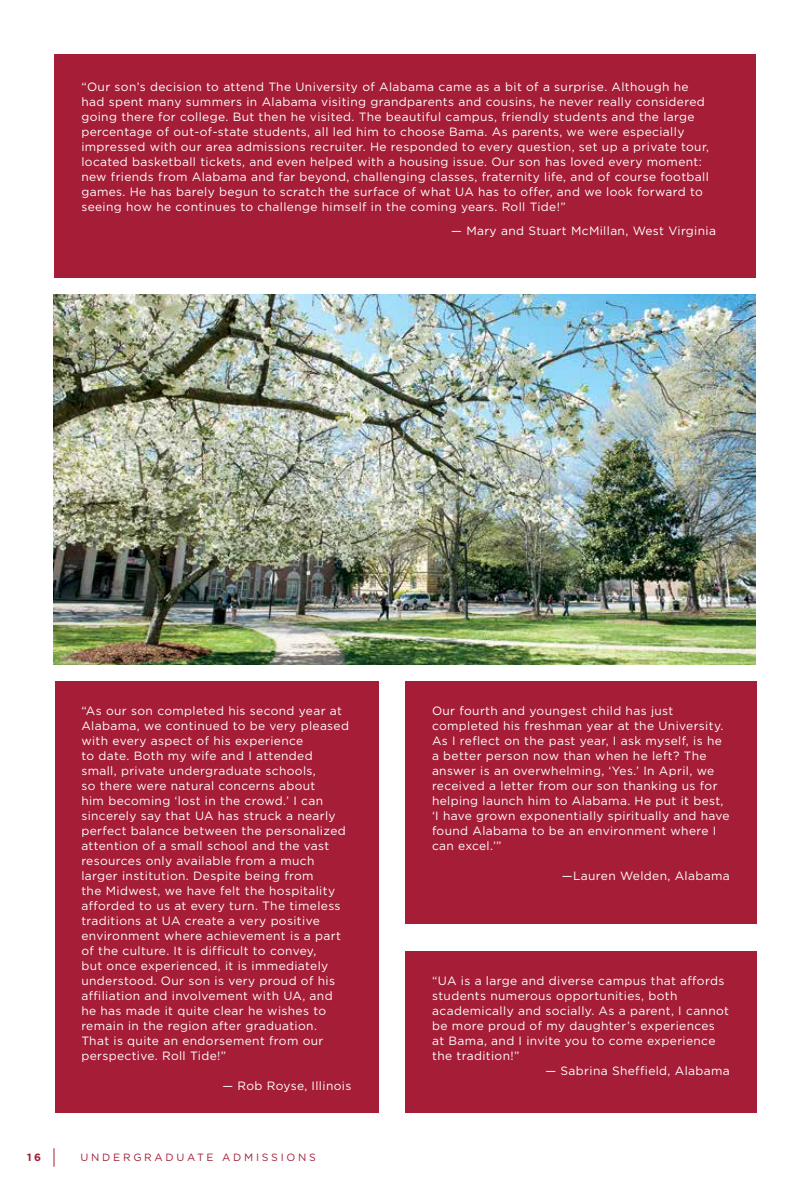
<style>
.page{position:relative;width:810px;height:1188px;background:#fff}
.page>*{position:absolute;margin:0;border:0;box-sizing:border-box;transform-origin:0 0}
.t1{font:12px/15px "Gotham";letter-spacing:.03em;color:#fff}
.t2{font:10.5px "Gotham";letter-spacing:.26em;color:#a51d36}
.t3{font:700 10.5px "Gotham";color:#a51d36}
</style>
<div class="page">
<svg style="left:54px;top:1148px;width:1px;height:19px"></svg>
<img style="left:54px;top:294px;width:702px;height:370px">
<div style="left:55px;top:54px;width:701px;height:223px;background:#a51d36"></div>
<div style="left:55px;top:681px;width:323px;height:432px;background:#a51d36"></div>
<div style="left:405px;top:951px;width:352px;height:162px;background:#a51d36"></div>
<div style="left:405px;top:681px;width:352px;height:243px;background:#a51d36"></div>
<p class="t1" style="left:81px;top:79px;width:629px">“Our son’s decision to attend The University of Alabama came as a bit of a surprise. Although he had spent many summers in Alabama visiting grandparents and cousins, he never really considered going there for college. But then he visited. The beautiful campus, friendly students and the large percentage of out-of-state students, all led him to choose Bama. As parents, we were especially impressed with our area admissions recruiter. He responded to every question, set up a private tour, located basketball tickets, and even helped with a housing issue. Our son has loved every moment: new friends from Alabama and far beyond, challenging classes, fraternity life, and of course football games. He has barely begun to scratch the surface of what UA has to offer, and we look forward to seeing how he continues to challenge himself in the coming years. Roll Tide!”</p>
<p class="t1" style="left:451px;top:223px;width:266px">— Mary and Stuart McMillan, West Virginia</p>
<p class="t1" style="left:81px;top:703px;width:269px">“As our son completed his second year at Alabama, we continued to be very pleased with every aspect of his experience<br>to date. Both my wife and I attended small, private undergraduate schools,<br>so there were natural concerns about<br>him becoming ‘lost in the crowd.’ I can sincerely say that UA has struck a nearly perfect balance between the personalized attention of a small school and the vast resources only available from a much larger institution. Despite being from<br>the Midwest, we have felt the hospitality afforded to us at every turn. The timeless traditions at UA create a very positive environment where achievement is a part of the culture. It is difficult to convey,<br>but once experienced, it is immediately understood. Our son is very proud of his affiliation and involvement with UA, and he has made it quite clear he wishes to remain in the region after graduation.<br>That is quite an endorsement from our perspective. Roll Tide!”</p>
<p class="t1" style="left:222px;top:1078px;width:130px">— Rob Royse, Illinois</p>
<p class="t3" style="left:27px;top:1151px;width:16px">1 6</p>
<p class="t2" style="left:81px;top:1152px;width:237px">UNDERGRADUATE ADMISSIONS</p>
<p class="t1" style="left:432px;top:703px;width:299px">Our fourth and youngest child has just completed his freshman year at the University.<br>As I reflect on the past year, I ask myself, is he a better person now than when he left? The answer is an overwhelming, ‘Yes.’ In April, we received a letter from our son thanking us for helping launch him to Alabama. He put it best, ‘I have grown exponentially spiritually and have found Alabama to be an environment where I can excel.’”</p>
<p class="t1" style="left:562px;top:868px;width:169px">—Lauren Welden, Alabama</p>
<p class="t1" style="left:432px;top:973px;width:298px">“UA is a large and diverse campus that affords students numerous opportunities, both academically and socially. As a parent, I cannot be more proud of my daughter’s experiences at Bama, and I invite you to come experience the tradition!”</p>
<p class="t1" style="left:546px;top:1063px;width:186px">— Sabrina Sheffield, Alabama</p>
</div>
